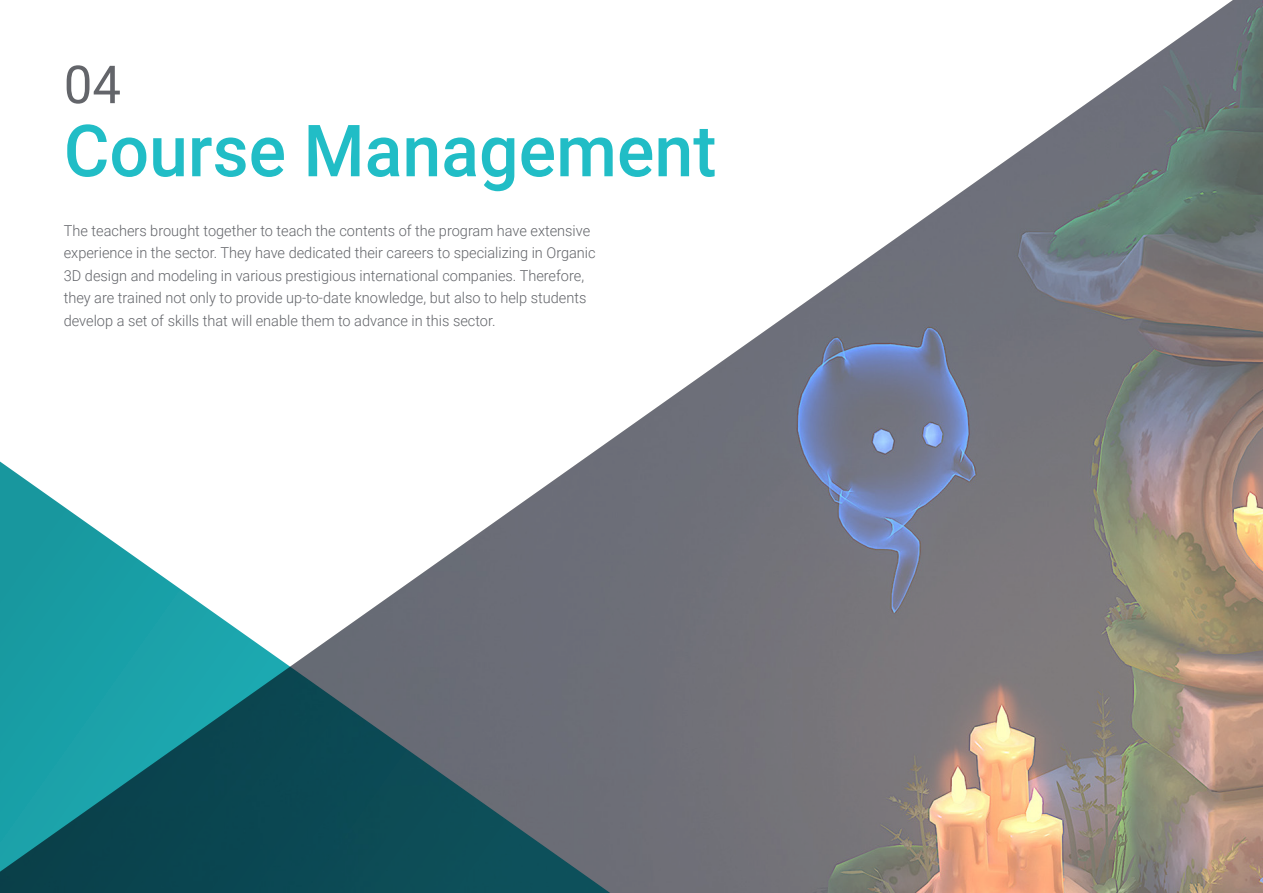
<style>
.page{position:relative;width:1263px;height:893px;background:#fff}
.page>*{position:absolute;margin:0;border:0;box-sizing:border-box;transform-origin:0 0}
.Portadilla{font:500 72px "Roboto";color:#21bdc6}
.t1{font:52.5px "Roboto";color:#63656a}
.Texto_Plano{font:300 15px/22.5px "Roboto";color:#63656a}
</style>
<div class="page">
<img style="left:602px;top:0;width:661px;height:893px">
<svg style="left:0;top:446px;width:640px;height:447px"></svg>
<p class="t1" style="left:64px;top:48px;width:59px">04</p>
<p class="Portadilla" style="left:64px;top:100px;width:654px">Course Management</p>
<p class="Texto_Plano" style="left:64px;top:218px;width:533px">The teachers brought together to teach the contents of the program have extensive experience in the sector. They have dedicated their careers to specializing in Organic 3D design and modeling in various prestigious international companies. Therefore, they are trained not only to provide up-to-date knowledge, but also to help students develop a set of skills that will enable them to advance in this sector.</p>
</div>
